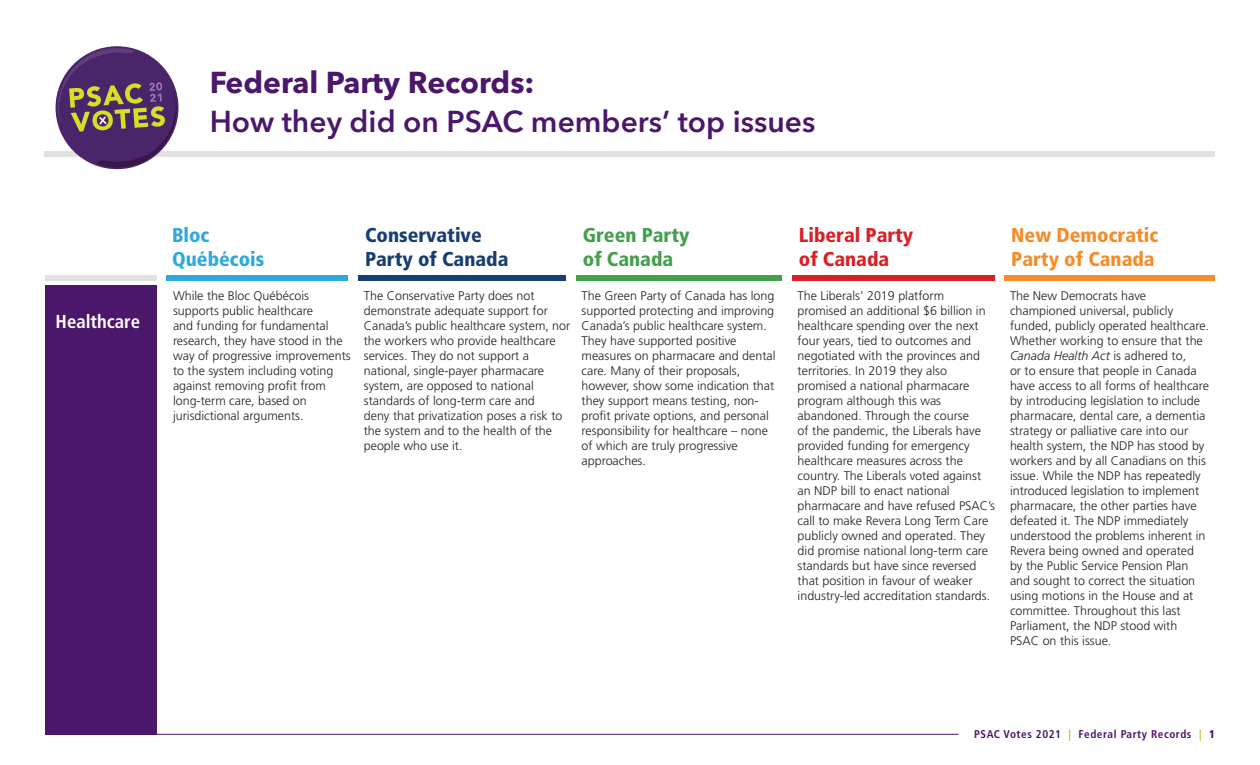
<style>
.page{position:relative;width:1260px;height:765px;background:#fff}
.page>*{position:absolute;margin:0;border:0;box-sizing:border-box;transform-origin:0 0}
.Chart_body_text{font:600 30px "Avenir Next LT Pro";color:#4a176b}
.Chart_body_text-2{font:700 30px "Avenir Next LT Pro";color:#4a176b}
.Chart_body_text-3{font:900 condensed 20px/24px "Frutiger LT Std";color:#f68c29}
.Chart_body_text-4{font:900 condensed 20px/24px "Frutiger LT Std";color:#163e72}
.Chart_body_text-5{font:900 condensed 20px/24px "Frutiger LT Std";color:#d82027}
.Chart_body_text-6{font:900 condensed 20px/24px "Frutiger LT Std";color:#43a04c}
.Chart_body_text-7{font:900 condensed 20px/24px "Frutiger LT Std";color:#2ea9e0}
.Chart_body_text-8{font:700 condensed 18.75px "Frutiger LT Std";color:#fff}
.Chart_body_text-9{font:300 12.5px/15px "Frutiger";color:#231f20}
.t1{font:700 condensed 11.25px "Frutiger LT Std";letter-spacing:.05em;color:#4a146b}
.s1{font-style:italic}
.s2{color:#bdbd1c}
.s3{font-weight:900}
</style>
<div class="page">
<hr style="left:45px;top:734px;width:913px;height:1px;background:#4a146b">
<div style="left:45px;top:152px;width:1170px;height:5px;background:#e2e2e2"></div>
<div style="left:166px;top:276px;width:182px;height:5px;background:#2ea9e0"></div>
<div style="left:358px;top:276px;width:208px;height:5px;background:#163e72"></div>
<div style="left:576px;top:276px;width:206px;height:5px;background:#43a04c"></div>
<div style="left:792px;top:276px;width:202px;height:5px;background:#d82027"></div>
<div style="left:1004px;top:276px;width:211px;height:5px;background:#f68c29"></div>
<div style="left:45px;top:276px;width:111px;height:5px;background:#e2e2e2"></div>
<svg style="left:50px;top:48px;width:133px;height:121px"></svg>
<div style="left:45px;top:285px;width:111px;height:450px;background:#4a176b"></div>
<p class="Chart_body_text-2" style="left:210px;top:64px;width:326px">Federal Party Records:</p>
<p class="Chart_body_text" style="left:210px;top:104px;width:607px">How they did on PSAC members’ top issues</p>
<p class="Chart_body_text-8" style="left:56px;top:310px;width:86px">Healthcare</p>
<p class="Chart_body_text-7" style="left:172px;top:223px;width:94px">Bloc<br>Québécois</p>
<p class="Chart_body_text-4" style="left:365px;top:223px;width:145px">Conservative<br>Party of Canada</p>
<p class="Chart_body_text-6" style="left:583px;top:223px;width:108px">Green Party of Canada</p>
<p class="Chart_body_text-5" style="left:799px;top:223px;width:116px">Liberal Party of Canada</p>
<p class="Chart_body_text-3" style="left:1011px;top:223px;width:149px">New Democratic<br>Party of Canada</p>
<p class="Chart_body_text-9" style="left:173px;top:288px;width:179px">While the Bloc Québécois supports public healthcare<br>and funding for fundamental research, they have stood in the way of progressive improvements to the system including voting against removing profit from long-term care, based on jurisdictional arguments.</p>
<p class="Chart_body_text-9" style="left:364px;top:288px;width:208px">The Conservative Party does not demonstrate adequate support for<br>Canada’s public healthcare system, nor the workers who provide healthcare services. They do not support a national, single-payer pharmacare system, are opposed to national standards of long-term care and<br>deny that privatization poses a risk to the system and to the health of the people who use it.</p>
<p class="Chart_body_text-9" style="left:582px;top:288px;width:196px">The Green Party of Canada has long supported protecting and improving<br>Canada’s public healthcare system.<br>They have supported positive measures on pharmacare and dental care. Many of their proposals, however, show some indication that they support means testing, non&shy;profit private options, and personal responsibility for healthcare – none of which are truly progressive approaches.</p>
<p class="Chart_body_text-9" style="left:798px;top:288px;width:199px">The Liberals’ 2019 platform promised an additional $6 billion in healthcare spending over the next four years, tied to outcomes and negotiated with the provinces and territories. In 2019 they also promised a national pharmacare program although this was abandoned. Through the course<br>of the pandemic, the Liberals have provided funding for emergency healthcare measures across the country. The Liberals voted against an NDP bill to enact national pharmacare and have refused PSAC’s call to make Revera Long Term Care publicly owned and operated. They did promise national long-term care standards but have since reversed that position in favour of weaker industry-led accreditation standards.</p>
<p class="Chart_body_text-9" style="left:1010px;top:288px;width:201px">The New Democrats have championed universal, publicly funded, publicly operated healthcare.<br>Whether working to ensure that the <span class="s1">Canada Health Act</span> is adhered to,<br>or to ensure that people in Canada have access to all forms of healthcare by introducing legislation to include pharmacare, dental care, a dementia strategy or palliative care into our health system, the NDP has stood by workers and by all Canadians on this issue. While the NDP has repeatedly introduced legislation to implement pharmacare, the other parties have defeated it. The NDP immediately understood the problems inherent in Revera being owned and operated by the Public Service Pension Plan and sought to correct the situation using motions in the House and at committee. Throughout this last Parliament, the NDP stood with PSAC on this issue.</p>
<p class="t1" style="left:974px;top:728px;width:242px">PSAC Votes 2021 <span class="s2">|</span> Federal Party Records <span class="s2">|</span> <span class="s3">1</span></p>
</div>
